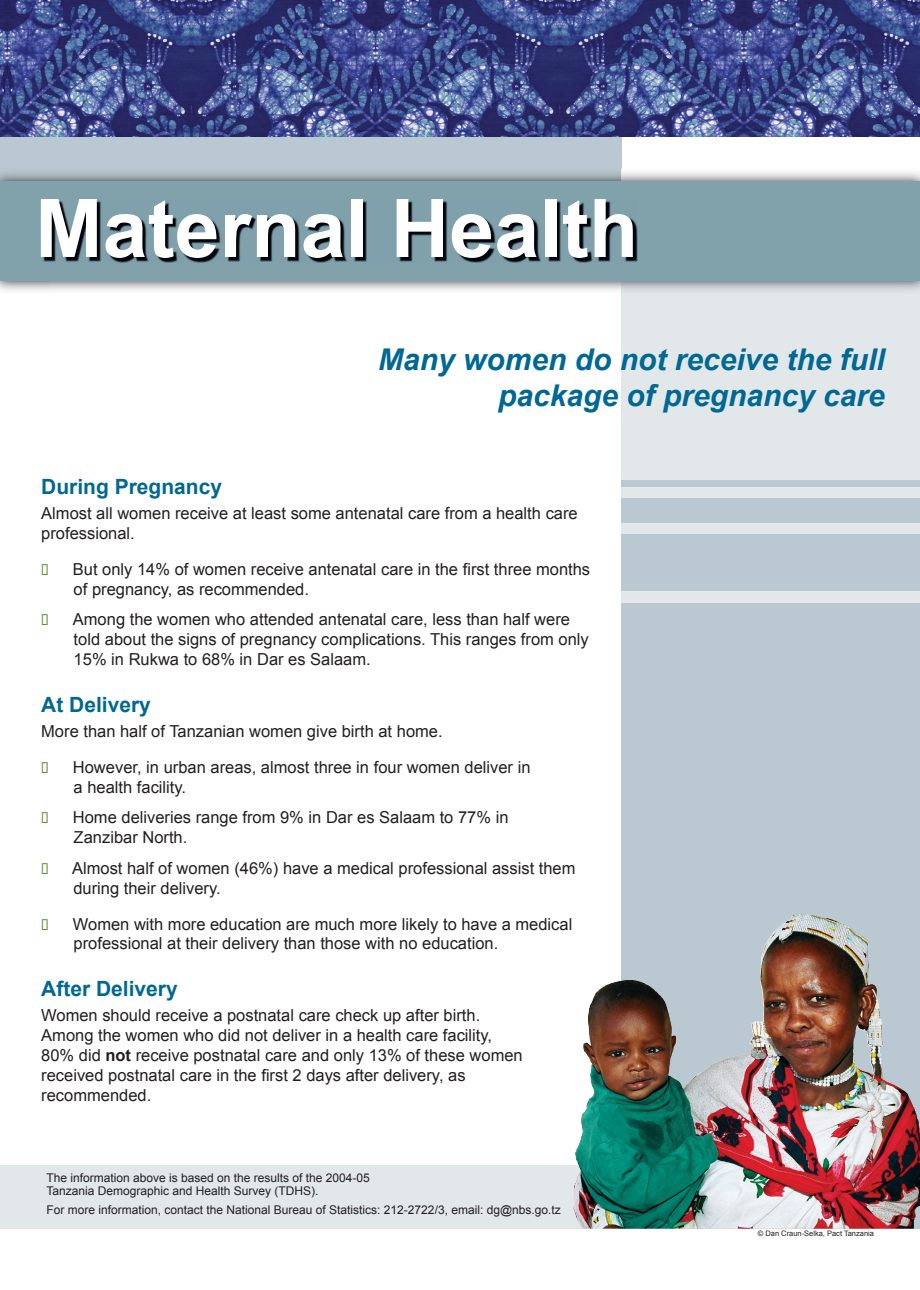
<style>
.page{position:relative;width:920px;height:1290px;background:#fff}
.page>*{position:absolute;margin:0;border:0;box-sizing:border-box;transform-origin:0 0}
.t1{font:700 81px "Arial";color:#fff}
.t2{font:italic 700 30px/36px "Arial";color:#006893;text-align:right}
.t3{font:700 21px "Arial";color:#006893}
.t4{font:16.5px/19.8px "Arial";color:#231f20}
.t5{font:12px/13.5px "Arial";color:#231f20}
.t6{font:7.5px "Arial";color:#231f20}
.s1{font-weight:700}
</style>
<div class="page">
<div style="left:0;top:1165px;width:667px;height:63px;background:#e2e7ea"></div>
<div style="left:621px;top:231px;width:299px;height:625px;background:#e2e7ea"></div>
<img style="left:621px;top:604px;width:299px;height:625px">
<div style="left:621px;top:535px;width:299px;height:56px;background:#bac9d1"></div>
<div style="left:621px;top:480px;width:299px;height:7px;background:#bac9d1"></div>
<div style="left:621px;top:498px;width:299px;height:25px;background:#bac9d1"></div>
<div style="left:0;top:0;width:621px;height:247px;background:#bac9d1"></div>
<div style="left:0;top:181px;width:920px;height:99px;background:#81a1ab"></div>
<img style="left:43px;top:201px;width:595px;height:62px">
<img style="left:820px;top:917px;width:63px;height:156px">
<img style="left:0;top:0;width:920px;height:137px">
<h1 class="t1" style="left:35px;top:183px;width:605px">Maternal Health</h1>
<h2 class="t2" style="left:378px;top:342px;width:508px">Many women do not receive the full package of pregnancy care</h2>
<p class="t3" style="left:41px;top:475px;width:182px">During Pregnancy</p>
<p class="t4" style="left:41px;top:503px;width:538px">Almost all women receive at least some antenatal care from a health care professional.</p>
<p class="t4" style="left:73px;top:559px;width:519px">But only 14% of women receive antenatal care in the first three months of pregnancy, as recommended.</p>
<p class="t4" style="left:73px;top:609px;width:517px">Among the women who attended antenatal care, less than half were told about the signs of pregnancy complications. This ranges from only<br>15% in Rukwa to 68% in Dar es Salaam.</p>
<p class="t3" style="left:41px;top:692px;width:111px">At Delivery</p>
<p class="t4" style="left:73px;top:713px;width:459px;line-height:36px;text-indent:-32px">More than half of Tanzanian women give birth at home.<br>However, in urban areas, almost three in four women deliver in</p>
<p class="t4" style="left:73px;top:771px;width:437px;line-height:30.6px">a health facility.<br>Home deliveries range from 9% in Dar es Salaam to 77% in</p>
<p class="t4" style="left:72px;top:822px;width:505px;line-height:30.6px">Zanzibar North.<br>Almost half of women (46%) have a medical professional assist them</p>
<p class="t4" style="left:73px;top:870px;width:501px;line-height:36px">during their delivery.<br>Women with more education are much more likely to have a medical</p>
<p class="t4" style="left:74px;top:933px;width:426px">professional at their delivery than those with no education.</p>
<p class="t3" style="left:41px;top:977px;width:138px">After Delivery</p>
<p class="t4" style="left:41px;top:1005px;width:483px">Women should receive a postnatal care check up after birth.<br>Among the women who did not deliver in a health care facility, 80% did <span class="s1">not</span> receive postnatal care and only 13% of these women received postnatal care in the first 2 days after delivery, as recommended.</p>
<p class="t5" style="left:46px;top:1171px;width:325px">The information above is based on the results of the 2004-05<br>Tanzania Demographic and Health Survey (TDHS).</p>
<p class="t5" style="left:46px;top:1203px;width:516px">For more information, contact the National Bureau of Statistics: 212-2722/3, email: dg@nbs.go.tz</p>
<p class="t6" style="left:758px;top:1229px;width:118px">© Dan Craun-Selka, Pact Tanzania</p>
</div>
